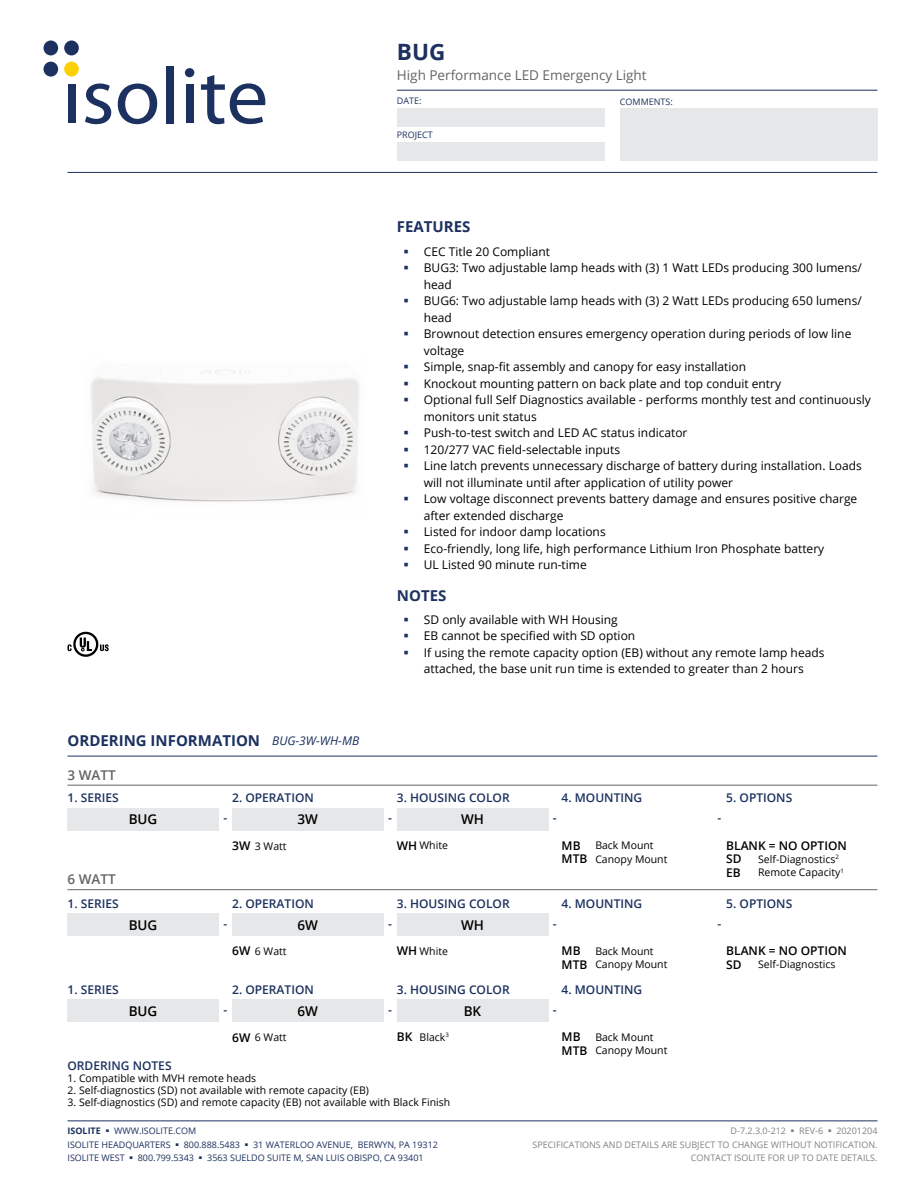
<style>
.page{position:relative;width:918px;height:1188px;background:#fff}
.page>*{position:absolute;margin:0;border:0;box-sizing:border-box;transform-origin:0 0}
.t1{font:700 22.5px "Open Sans";color:#1c315f}
.t2{font:700 15px "Open Sans";color:#1c315f}
.t3{font:13.5px "Open Sans";color:#636466}
.t4{font:600 13.5px "Open Sans";color:#000}
.t5{font:600 13.5px "Open Sans";color:#636466}
.t6{font:12px/16.5px "Open Sans";color:#000}
.t7{font:600 12px "Open Sans";color:#1c315f}
.t8{font:600 12px/13.5px "Open Sans";color:#000}
.t9{font:10.5px/13.5px "Open Sans";color:#000}
.t10{font:9px/13.5px "Open Sans";color:#1c315f}
.t11{font:9px/13.5px "Open Sans";color:#808285;text-align:right}
.s1{font-weight:400;font-style:italic;font-size:12px}
.s2{font-weight:600;font-size:12px}
.s3{font-weight:700}
</style>
<div class="page">
<div style="left:397px;top:108px;width:208px;height:19px;background:#e6e7e8"></div>
<div style="left:397px;top:142px;width:208px;height:19px;background:#e6e7e8"></div>
<div style="left:620px;top:108px;width:258px;height:53px;background:#e6e7e8"></div>
<hr style="left:397px;top:90px;width:481px;height:1px;background:#1c315f">
<hr style="left:68px;top:172px;width:810px;height:1px;background:#1c315f">
<div style="left:68px;top:84px;width:7px;height:39px;background:#1c315f"></div>
<svg style="left:85px;top:84px;width:26px;height:40px"></svg>
<svg style="left:118px;top:84px;width:39px;height:40px"></svg>
<div style="left:166px;top:66px;width:8px;height:57px;background:#1c315f"></div>
<div style="left:185px;top:68px;width:9px;height:9px;background:#1c315f;border-radius:50%"></div>
<div style="left:186px;top:84px;width:7px;height:39px;background:#1c315f"></div>
<svg style="left:201px;top:75px;width:64px;height:49px"></svg>
<div style="left:44px;top:40px;width:14px;height:15px;background:#1c315f;border-radius:50%"></div>
<div style="left:64px;top:40px;width:15px;height:15px;background:#1c315f;border-radius:50%"></div>
<div style="left:44px;top:62px;width:14px;height:15px;background:#1c315f;border-radius:50%"></div>
<div style="left:64px;top:62px;width:15px;height:15px;background:#fed107;border-radius:50%"></div>
<hr style="left:68px;top:1120px;width:810px;height:1px;background:#1c315f">
<hr style="left:68px;top:756px;width:810px;height:1px;background:#1c315f">
<div style="left:68px;top:808px;width:151px;height:23px;background:#e6e7e8"></div>
<div style="left:68px;top:913px;width:151px;height:23px;background:#e6e7e8"></div>
<div style="left:68px;top:999px;width:151px;height:23px;background:#e6e7e8"></div>
<div style="left:232px;top:808px;width:151px;height:23px;background:#e6e7e8"></div>
<div style="left:232px;top:913px;width:151px;height:23px;background:#e6e7e8"></div>
<div style="left:232px;top:999px;width:151px;height:23px;background:#e6e7e8"></div>
<div style="left:397px;top:808px;width:151px;height:23px;background:#e6e7e8"></div>
<div style="left:397px;top:913px;width:151px;height:23px;background:#e6e7e8"></div>
<div style="left:397px;top:999px;width:151px;height:23px;background:#e6e7e8"></div>
<hr style="left:68px;top:785px;width:810px;height:1px;background:#636466">
<hr style="left:68px;top:889px;width:810px;height:1px;background:#636466">
<svg style="left:68px;top:632px;width:41px;height:25px"></svg>
<img style="left:91px;top:369px;width:269px;height:133px">
<h1 class="t1" style="left:397px;top:36px;width:50px">BUG</h1>
<p class="t3" style="left:397px;top:66px;width:251px">High Performance LED Emergency Light</p>
<p class="t10" style="left:397px;top:93px;width:26px">DATE:</p>
<p class="t10" style="left:620px;top:95px;width:55px">COMMENTS:</p>
<p class="t10" style="left:397px;top:127px;width:38px">PROJECT</p>
<p class="t2" style="left:397px;top:216px;width:75px">FEATURES</p>
<p class="t6" style="left:424px;top:243px;width:449px">CEC Title 20 Compliant<br>BUG3: Two adjustable lamp heads with (3) 1 Watt LEDs producing 300 lumens/ head<br>BUG6: Two adjustable lamp heads with (3) 2 Watt LEDs producing 650 lumens/ head<br>Brownout detection ensures emergency operation during periods of low line voltage<br>Simple, snap-fit assembly and canopy for easy installation<br>Knockout mounting pattern on back plate and top conduit entry<br>Optional full Self Diagnostics available - performs monthly test and continuously monitors unit status<br>Push-to-test switch and LED AC status indicator<br>120/277 VAC field-selectable inputs<br>Line latch prevents unnecessary discharge of battery during installation. Loads will not illuminate until after application of utility power<br>Low voltage disconnect prevents battery damage and ensures positive charge after extended discharge<br>Listed for indoor damp locations<br>Eco-friendly, long life, high performance Lithium Iron Phosphate battery<br>UL Listed 90 minute run-time</p>
<p class="t2" style="left:397px;top:585px;width:51px">NOTES</p>
<p class="t6" style="left:424px;top:611px;width:402px">SD only available with WH Housing<br>EB cannot be specified with SD option<br>If using the remote capacity option (EB) without any remote lamp heads attached, the base unit run time is extended to greater than 2 hours</p>
<p class="t2" style="left:68px;top:730px;width:293px">ORDERING INFORMATION <span class="s1">BUG-3W-WH-MB</span></p>
<p class="t5" style="left:68px;top:766px;width:50px">3 WATT</p>
<p class="t7" style="left:68px;top:790px;width:53px">1. SERIES</p>
<p class="t7" style="left:232px;top:790px;width:83px">2. OPERATION</p>
<p class="t7" style="left:397px;top:790px;width:114px">3. HOUSING COLOR</p>
<p class="t7" style="left:562px;top:790px;width:82px">4. MOUNTING</p>
<p class="t7" style="left:726px;top:790px;width:67px">5. OPTIONS</p>
<p class="t4" style="left:129px;top:810px;width:30px">BUG</p>
<p class="t7" style="left:224px;top:810px;width:5px">-</p>
<p class="t4" style="left:298px;top:810px;width:22px">3W</p>
<p class="t7" style="left:388px;top:810px;width:5px">-</p>
<p class="t4" style="left:461px;top:810px;width:24px">WH</p>
<p class="t7" style="left:553px;top:810px;width:5px">-</p>
<p class="t7" style="left:718px;top:810px;width:5px">-</p>
<p class="t9" style="left:232px;top:839px;width:56px"><span class="s2">3W</span> 3 Watt</p>
<p class="t9" style="left:397px;top:839px;width:53px"><span class="s2">WH</span> White</p>
<p class="t9" style="left:562px;top:839px;width:107px"><span class="s2">MB</span> Back Mount<br><span class="s2">MTB</span> Canopy Mount</p>
<p class="t8" style="left:726px;top:839px;width:122px">BLANK = NO OPTION<br>SD</p>
<p class="t9" style="left:758px;top:852px;width:82px">Self-Diagnostics<sup>2</sup></p>
<p class="t5" style="left:68px;top:870px;width:50px">6 WATT</p>
<p class="t8" style="left:726px;top:866px;width:16px">EB</p>
<p class="t9" style="left:758px;top:866px;width:87px">Remote Capacity<sup>1</sup></p>
<p class="t7" style="left:68px;top:895px;width:53px">1. SERIES</p>
<p class="t7" style="left:232px;top:895px;width:83px">2. OPERATION</p>
<p class="t7" style="left:397px;top:895px;width:114px">3. HOUSING COLOR</p>
<p class="t7" style="left:562px;top:895px;width:82px">4. MOUNTING</p>
<p class="t7" style="left:726px;top:895px;width:67px">5. OPTIONS</p>
<p class="t4" style="left:129px;top:915px;width:30px">BUG</p>
<p class="t7" style="left:224px;top:915px;width:5px">-</p>
<p class="t4" style="left:298px;top:915px;width:22px">6W</p>
<p class="t7" style="left:388px;top:915px;width:5px">-</p>
<p class="t4" style="left:461px;top:915px;width:24px">WH</p>
<p class="t7" style="left:553px;top:915px;width:5px">-</p>
<p class="t7" style="left:718px;top:915px;width:5px">-</p>
<p class="t9" style="left:232px;top:944px;width:56px"><span class="s2">6W</span> 6 Watt</p>
<p class="t9" style="left:397px;top:944px;width:53px"><span class="s2">WH</span> White</p>
<p class="t9" style="left:562px;top:944px;width:107px"><span class="s2">MB</span> Back Mount<br><span class="s2">MTB</span> Canopy Mount</p>
<p class="t8" style="left:726px;top:944px;width:122px">BLANK = NO OPTION<br>SD</p>
<p class="t9" style="left:758px;top:957px;width:79px">Self-Diagnostics</p>
<p class="t7" style="left:68px;top:981px;width:53px">1. SERIES</p>
<p class="t7" style="left:232px;top:981px;width:83px">2. OPERATION</p>
<p class="t7" style="left:397px;top:981px;width:114px">3. HOUSING COLOR</p>
<p class="t7" style="left:562px;top:981px;width:82px">4. MOUNTING</p>
<p class="t4" style="left:129px;top:1001px;width:30px">BUG</p>
<p class="t7" style="left:224px;top:1001px;width:5px">-</p>
<p class="t4" style="left:298px;top:1001px;width:22px">6W</p>
<p class="t7" style="left:388px;top:1001px;width:5px">-</p>
<p class="t4" style="left:464px;top:1001px;width:19px">BK</p>
<p class="t7" style="left:553px;top:1001px;width:5px">-</p>
<p class="t9" style="left:232px;top:1030px;width:56px"><span class="s2">6W</span> 6 Watt</p>
<p class="t9" style="left:397px;top:1030px;width:53px"><span class="s2">BK</span> Black<sup>3</sup></p>
<p class="t9" style="left:562px;top:1030px;width:107px"><span class="s2">MB</span> Back Mount<br><span class="s2">MTB</span> Canopy Mount</p>
<p class="t7" style="left:68px;top:1058px;width:106px">ORDERING NOTES</p>
<p class="t9" style="left:68px;top:1071px;width:190px">1. Compatible with MVH remote heads</p>
<p class="t9" style="left:68px;top:1083px;width:303px">2. Self-diagnostics (SD) not available with remote capacity (EB)</p>
<p class="t9" style="left:68px;top:1095px;width:384px">3. Self-diagnostics (SD) and remote capacity (EB) not available with Black Finish</p>
<p class="t10" style="left:68px;top:1124px;width:372px"><span class="s3">ISOLITE</span> ▪ WWW.ISOLITE.COM<br>ISOLITE HEADQUARTERS ▪ 800.888.5483 ▪ 31 WATERLOO AVENUE, BERWYN, PA 19312<br>ISOLITE WEST ▪ 800.799.5343 ▪ 3563 SUELDO SUITE M, SAN LUIS OBISPO, CA 93401</p>
<p class="t11" style="left:533px;top:1124px;width:346px">D-7.2.3.0-212 ▪ REV-6 ▪ 20201204<br>SPECIFICATIONS AND DETAILS ARE SUBJECT TO CHANGE WITHOUT NOTIFICATION.<br>CONTACT ISOLITE FOR UP TO DATE DETAILS.</p>
</div>
